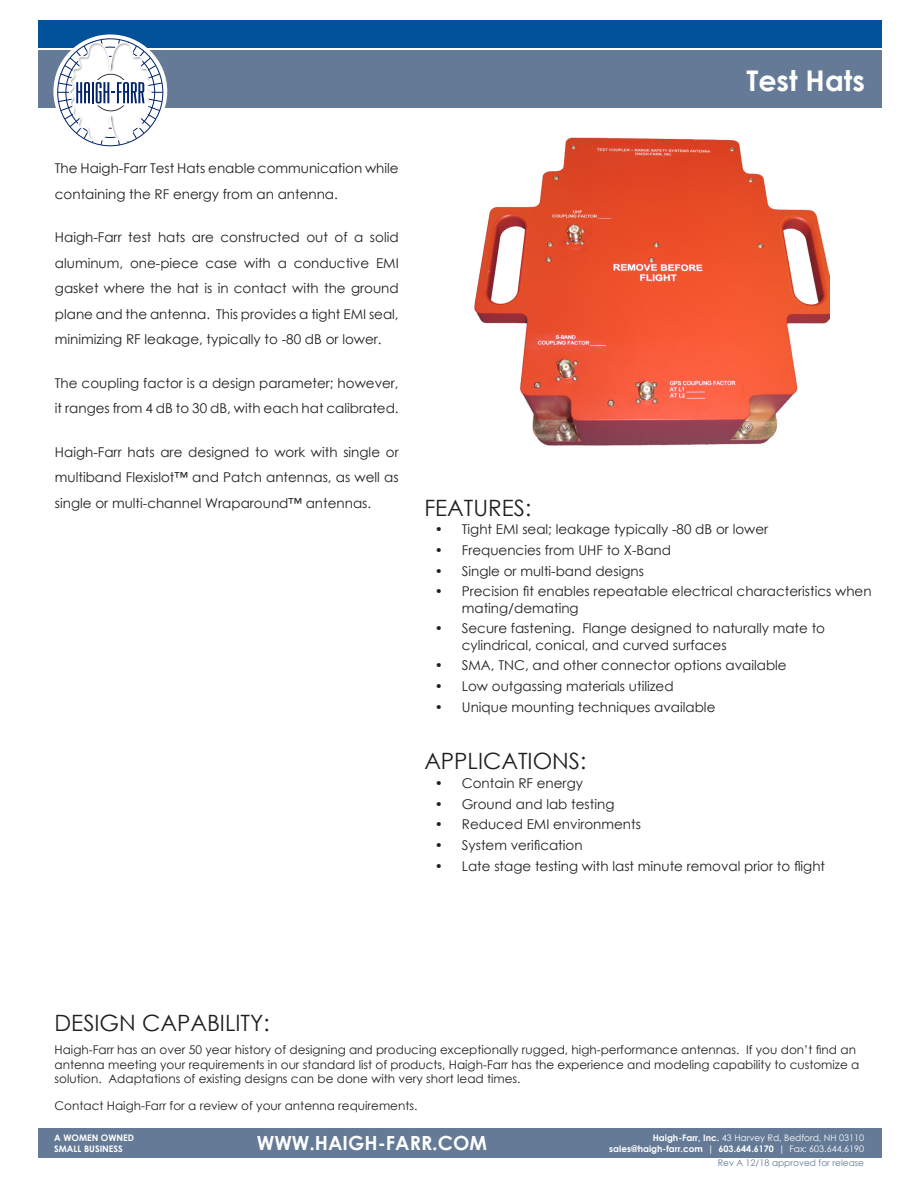
<style>
.page{position:relative;width:918px;height:1188px;background:#fff}
.page>*{position:absolute;margin:0;border:0;box-sizing:border-box;transform-origin:0 0}
.t1{font:700 28.5px "Century Gothic";color:#fff}
.t2{font:22.5px "Century Gothic";color:#231f20}
.t3{font:700 19.5px "Century Gothic";color:#fff}
.t4{font:13.5px/25.5px "Century Gothic";color:#231f20}
.t5{font:12px/14.4px "Century Gothic";color:#231f20}
.t6{font:700 9px/10.8px "Century Gothic";color:#fff}
.t7{font:9px "Century Gothic";color:#647a96}
.s1{font-weight:400}
</style>
<div class="page">
<div style="left:38px;top:21px;width:844px;height:27px;background:#01529b"></div>
<div style="left:38px;top:51px;width:844px;height:57px;background:#647a96"></div>
<div style="left:38px;top:1128px;width:844px;height:30px;background:#647a96"></div>
<svg style="left:53px;top:34px;width:114px;height:114px"></svg>
<svg style="left:58px;top:39px;width:105px;height:107px"></svg>
<img style="left:474px;top:137px;width:355px;height:309px">
<h1 class="t1" style="left:746px;top:59px;width:120px">Test Hats</h1>
<p class="t4" style="left:55px;top:156px;width:345px">The Haigh-Farr Test Hats enable communication while containing the RF energy from an antenna.</p>
<p class="t4" style="left:55px;top:225px;width:345px;text-align:justify">Haigh-Farr test hats are constructed out of a solid aluminum, one-piece case with a conductive EMI gasket where the hat is in contact with the ground plane and the antenna. This provides a tight EMI seal, minimizing RF leakage, typically to -80 dB or lower.</p>
<p class="t4" style="left:55px;top:370px;width:345px">The coupling factor is a design parameter; however, it ranges from 4 dB to 30 dB, with each hat calibrated.</p>
<p class="t4" style="left:55px;top:439px;width:345px;text-align:justify">Haigh-Farr hats are designed to work with single or multiband Flexislot™ and Patch antennas, as well as single or multi-channel Wraparound™ antennas.</p>
<p class="t2" style="left:424px;top:492px;width:109px">FEATURES:</p>
<p class="t4" style="left:435px;top:517px;width:335px">• Tight EMI seal; leakage typically -80 dB or lower</p>
<p class="t4" style="left:435px;top:537px;width:238px">• Frequencies from UHF to X-Band</p>
<p class="t4" style="left:435px;top:558px;width:211px">• Single or multi-band designs</p>
<p class="t4" style="left:462px;top:583px;width:411px;line-height:16.2px;text-indent:-27px">• Precision fit enables repeatable electrical characteristics when mating/demating</p>
<p class="t4" style="left:462px;top:620px;width:365px;line-height:16.2px;text-indent:-27px">• Secure fastening. Flange designed to naturally mate to cylindrical, conical, and curved surfaces</p>
<p class="t4" style="left:435px;top:652px;width:353px">• SMA, TNC, and other connector options available</p>
<p class="t4" style="left:435px;top:673px;width:240px">• Low outgassing materials utilized</p>
<p class="t4" style="left:435px;top:694px;width:282px">• Unique mounting techniques available</p>
<p class="t2" style="left:424px;top:745px;width:164px">APPLICATIONS:</p>
<p class="t4" style="left:435px;top:770px;width:150px">• Contain RF energy</p>
<p class="t4" style="left:435px;top:791px;width:181px">• Ground and lab testing</p>
<p class="t4" style="left:435px;top:811px;width:208px">• Reduced EMI environments</p>
<p class="t4" style="left:435px;top:832px;width:149px">• System verification</p>
<p class="t4" style="left:435px;top:853px;width:392px">• Late stage testing with last minute removal prior to flight</p>
<p class="t2" style="left:55px;top:1007px;width:217px">DESIGN CAPABILITY:</p>
<p class="t5" style="left:55px;top:1043px;width:806px">Haigh-Farr has an over 50 year history of designing and producing exceptionally rugged, high-performance antennas. If you don’t find an antenna meeting your requirements in our standard list of products, Haigh-Farr has the experience and modeling capability to customize a solution. Adaptations of existing designs can be done with very short lead times.</p>
<p class="t5" style="left:55px;top:1098px;width:364px">Contact Haigh-Farr for a review of your antenna requirements.</p>
<p class="t6" style="left:54px;top:1132px;width:82px">A WOMEN OWNED<br>SMALL BUSINESS</p>
<h3 class="t3" style="left:257px;top:1128px;width:232px">WWW.HAIGH-FARR.COM</h3>
<p class="t6" style="left:609px;top:1132px;width:256px;text-align:right">Haigh-Farr, Inc. <span class="s1">43 Harvey Rd, Bedford, NH 03110 </span>sales@haigh-farr.com | 603.644.6170 | <span class="s1">Fax: 603.644.6190</span></p>
<p class="t7" style="left:718px;top:1157px;width:148px">Rev A 12/18 approved for release</p>
</div>
